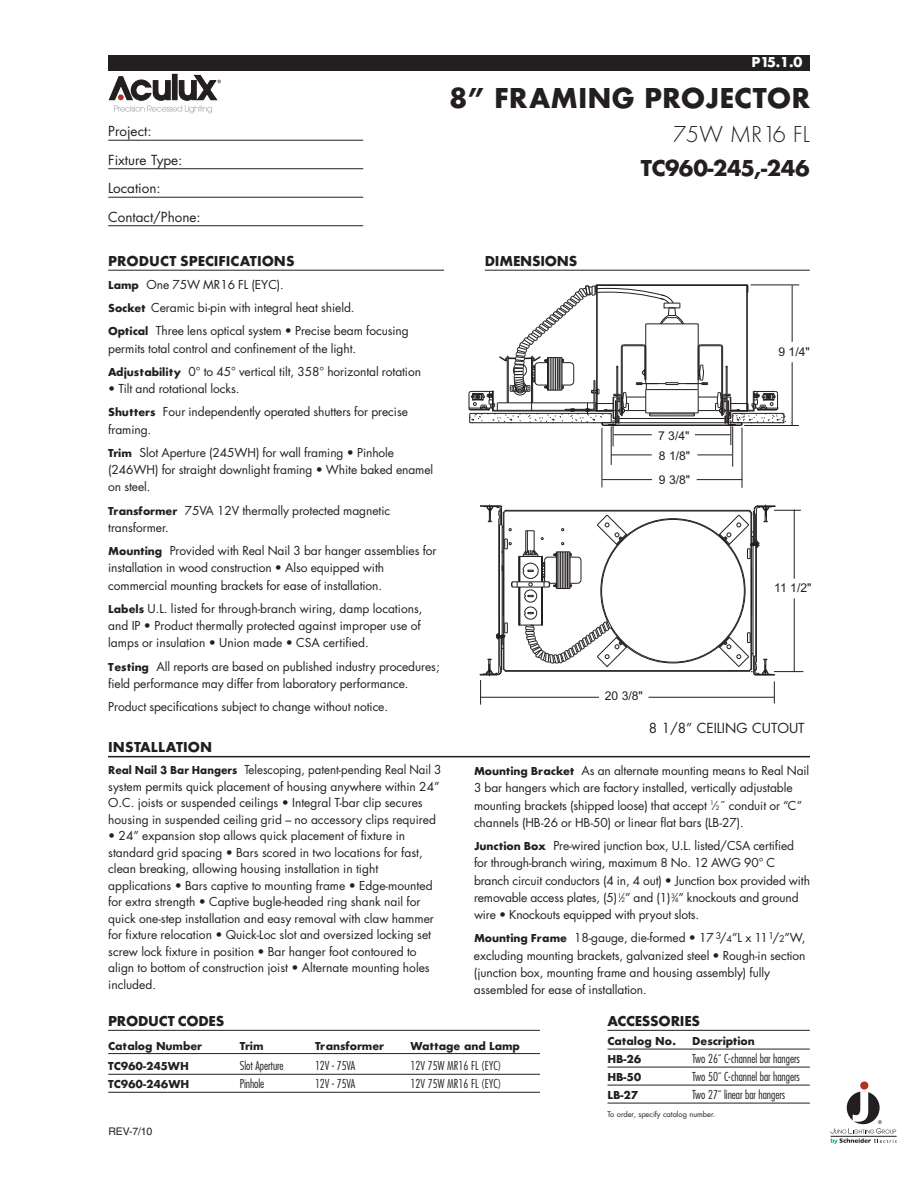
<style>
.page{position:relative;width:918px;height:1188px;background:#fff}
.page>*{position:absolute;margin:0;border:0;box-sizing:border-box;transform-origin:0 0}
.t1{font:30px "Futura Bold DTC";color:#231f20}
.t2{font:24px "Futura Bold DTC";letter-spacing:-.045em;color:#231f20}
.t3{font:24px "Futura Light DTC";color:#231f20}
.t4{font:15px "Futura Bold DTC";letter-spacing:-.015em;color:#231f20}
.t5{font:15px "Futura Bold DTC";color:#fff}
.t6{font:13.5px/28.5px "Futura";color:#231f20}
.t7{font:12.15px/23.9px "Arial";color:#231f20}
.t8{font:12px/17.2px "Futura";letter-spacing:-.005em;color:#231f20}
.t9{font:12px/16.5px "Futura";letter-spacing:-.005em;color:#231f20;scale:.95 1}
.t10{font:300 condensed 12px "Futura";letter-spacing:-.005em;color:#231f20}
.t11{font:12px "Futura Bold DTC";letter-spacing:-.005em;color:#231f20}
.t12{font:10.5px "Helvetica";color:#231f20}
.t13{font:7.5px "Futura";letter-spacing:-.005em;color:#231f20}
.s1{font-family:"Futura Bold DTC"}
.s2{font-size:6px}
.s3{font-size:9px}
</style>
<div class="page">
<hr style="left:108px;top:270px;width:336px;height:1px;background:#231f20">
<hr style="left:485px;top:270px;width:325px;height:1px;background:#231f20">
<hr style="left:108px;top:1030px;width:432px;height:1px;background:#231f20">
<hr style="left:108px;top:1053px;width:432px;height:1px;background:#231f20">
<hr style="left:108px;top:1074px;width:432px;height:1px;background:#231f20">
<hr style="left:108px;top:1092px;width:432px;height:1px;background:#231f20">
<hr style="left:608px;top:1030px;width:202px;height:1px;background:#231f20">
<hr style="left:608px;top:1049px;width:202px;height:1px;background:#231f20">
<hr style="left:608px;top:1067px;width:202px;height:1px;background:#231f20">
<hr style="left:608px;top:1085px;width:202px;height:1px;background:#231f20">
<hr style="left:608px;top:1103px;width:202px;height:1px;background:#231f20">
<div style="left:108px;top:55px;width:702px;height:16px;background:#231f20"></div>
<hr style="left:108px;top:140px;width:255px;height:1px;background:#231f20">
<hr style="left:108px;top:168px;width:255px;height:1px;background:#231f20">
<hr style="left:108px;top:197px;width:255px;height:1px;background:#231f20">
<hr style="left:108px;top:225px;width:255px;height:1px;background:#231f20">
<hr style="left:751px;top:285px;width:48px;height:1px;background:#231f20">
<hr style="left:744px;top:425px;width:55px;height:1px;background:#231f20">
<hr style="left:792px;top:285px;width:1px;height:57px;background:#231f20">
<hr style="left:792px;top:362px;width:1px;height:63px;background:#231f20">
<hr style="left:602px;top:428px;width:1px;height:59px;background:#231f20">
<hr style="left:742px;top:428px;width:1px;height:60px;background:#231f20">
<hr style="left:602px;top:479px;width:50px;height:1px;background:#231f20">
<hr style="left:697px;top:479px;width:45px;height:1px;background:#231f20">
<hr style="left:611px;top:426px;width:1px;height:39px;background:#231f20">
<hr style="left:732px;top:426px;width:1px;height:41px;background:#231f20">
<hr style="left:611px;top:455px;width:41px;height:1px;background:#231f20">
<hr style="left:697px;top:455px;width:35px;height:1px;background:#231f20">
<svg style="left:480px;top:503px;width:323px;height:202px"></svg>
<svg style="left:468px;top:284px;width:324px;height:162px"></svg>
<svg style="left:109px;top:74px;width:112px;height:39px"></svg>
<hr style="left:108px;top:756px;width:702px;height:1px;background:#231f20">
<div style="left:860px;top:1081px;width:8px;height:9px;background:#b13327;border-radius:50%"></div>
<svg style="left:830px;top:1091px;width:67px;height:53px"></svg>
<p class="t6" style="left:108px;top:118px;width:94px">Project:<br>Fixture Type:<br>Location:<br>Contact/Phone:</p>
<p class="t5" style="left:752px;top:56px;width:53px">P15.1.0</p>
<h1 class="t1" style="left:449px;top:86px;width:363px">8” FRAMING PROJECTOR</h1>
<h2 class="t3" style="left:673px;top:125px;width:139px">75W MR16 FL</h2>
<h2 class="t2" style="left:641px;top:158px;width:171px">TC960-245,-246</h2>
<p class="t4" style="left:108px;top:255px;width:188px">PRODUCT SPECIFICATIONS</p>
<p class="t8" style="left:108px;top:274px;width:302px;line-height:23.2px"><span class="s1">Lamp</span> One 75W MR16 FL (EYC).<br><span class="s1">Socket</span> Ceramic bi-pin with integral heat shield.<br><span class="s1">Optical</span> Three lens optical system • Precise beam focusing</p>
<p class="t8" style="left:108px;top:337px;width:314px;line-height:23.2px">permits total control and confinement of the light.<br><span class="s1">Adjustability</span> 0° to 45° vertical tilt, 358° horizontal rotation</p>
<p class="t8" style="left:108px;top:378px;width:301px;line-height:23.2px">• Tilt and rotational locks.<br><span class="s1">Shutters</span> Four independently operated shutters for precise</p>
<p class="t8" style="left:108px;top:418px;width:287px;line-height:23.2px">framing.<br><span class="s1">Trim</span> Slot Aperture (245WH) for wall framing • Pinhole</p>
<p class="t8" style="left:108px;top:462px;width:327px">(246WH) for straight downlight framing • White baked enamel on steel.</p>
<p class="t8" style="left:108px;top:502px;width:283px"><span class="s1">Transformer</span> 75VA 12V thermally protected magnetic transformer.</p>
<p class="t8" style="left:108px;top:543px;width:330px"><span class="s1">Mounting</span> Provided with Real Nail 3 bar hanger assemblies for installation in wood construction • Also equipped with commercial mounting brackets for ease of installation.</p>
<p class="t8" style="left:108px;top:601px;width:316px"><span class="s1">Labels</span> U.L. listed for through-branch wiring, damp locations, and IP • Product thermally protected against improper use of lamps or insulation • Union made • CSA certified.</p>
<p class="t8" style="left:108px;top:658px;width:333px"><span class="s1">Testing</span> All reports are based on published industry procedures; field performance may differ from laboratory performance.</p>
<p class="t8" style="left:108px;top:699px;width:281px">Product specifications subject to change without notice.</p>
<p class="t4" style="left:485px;top:255px;width:94px">DIMENSIONS</p>
<p class="t7" style="left:658px;top:425px;width:33px">7 3/4"</p>
<p class="t7" style="left:659px;top:445px;width:33px">8 1/8"<br>9 3/8"</p>
<p class="t7" style="left:778px;top:341px;width:33px">9 1/4"</p>
<p class="t7" style="left:605px;top:685px;width:40px">20 3/8"</p>
<p class="t7" style="left:774px;top:577px;width:39px">11 1/2"</p>
<p class="t6" style="left:649px;top:715px;width:157px">8 1/8” CEILING CUTOUT</p>
<p class="t4" style="left:108px;top:741px;width:105px">INSTALLATION</p>
<p class="t9" style="left:108px;top:763px;width:352px"><span class="s1">Real Nail 3 Bar Hangers</span> Telescoping, patent-pending Real Nail 3 system permits quick placement of housing anywhere within 24” O.C. joists or suspended ceilings • Integral T-bar clip secures housing in suspended ceiling grid – no accessory clips required</p>
<p class="t8" style="left:108px;top:829px;width:327px;line-height:16.5px">• 24” expansion stop allows quick placement of fixture in standard grid spacing • Bars scored in two locations for fast, clean breaking, allowing housing installation in tight applications • Bars captive to mounting frame • Edge-mounted for extra strength • Captive bugle-headed ring shank nail for quick one-step installation and easy removal with claw hammer for fixture relocation • Quick-Loc slot and oversized locking set screw lock fixture in position • Bar hanger foot contoured to align to bottom of construction joist • Alternate mounting holes included.</p>
<p class="t4" style="left:108px;top:1015px;width:118px">PRODUCT CODES</p>
<p class="t11" style="left:108px;top:1041px;width:95px">Catalog Number</p>
<p class="t11" style="left:240px;top:1041px;width:25px">Trim</p>
<p class="t11" style="left:315px;top:1041px;width:71px">Transformer</p>
<p class="t11" style="left:411px;top:1041px;width:111px">Wattage and Lamp</p>
<p class="t11" style="left:108px;top:1062px;width:82px">TC960-245WH</p>
<p class="t10" style="left:240px;top:1061px;width:45px">Slot Aperture</p>
<p class="t10" style="left:315px;top:1061px;width:42px">12V - 75VA</p>
<p class="t10" style="left:411px;top:1061px;width:92px">12V 75W MR16 FL (EYC)</p>
<p class="t11" style="left:108px;top:1080px;width:83px">TC960-246WH</p>
<p class="t10" style="left:240px;top:1079px;width:26px">Pinhole</p>
<p class="t10" style="left:315px;top:1079px;width:42px">12V - 75VA</p>
<p class="t10" style="left:411px;top:1079px;width:92px">12V 75W MR16 FL (EYC)</p>
<p class="t8" style="left:474px;top:763px;width:337px"><span class="s1">Mounting Bracket</span> As an alternate mounting means to Real Nail 3 bar hangers which are factory installed, vertically adjustable mounting brackets (shipped loose) that accept <sup>1</sup>⁄<span class="s2">2</span>˝ conduit or “C” channels (HB-26 or HB-50) or linear flat bars (LB-27).</p>
<p class="t8" style="left:474px;top:838px;width:338px"><span class="s1">Junction Box</span> Pre-wired junction box, U.L. listed/CSA certified for through-branch wiring, maximum 8 No. 12 AWG 90° C branch circuit conductors (4 in, 4 out) • Junction box provided with removable access plates, (5)<sup>1</sup>⁄<span class="s2">2</span>” and (1)<sup>3</sup>⁄<span class="s2">4</span>” knockouts and ground wire • Knockouts equipped with pryout slots.</p>
<p class="t8" style="left:474px;top:930px;width:333px"><span class="s1">Mounting Frame</span> 18-gauge, die-formed • 17 <sup>3</sup>/<span class="s3">4</span>”L x 11<sup>1</sup>/<span class="s3">2</span>”W, excluding mounting brackets, galvanized steel • Rough-in section (junction box, mounting frame and housing assembly) fully assembled for ease of installation.</p>
<p class="t4" style="left:608px;top:1015px;width:94px">ACCESSORIES</p>
<p class="t11" style="left:608px;top:1036px;width:70px">Catalog No.</p>
<p class="t11" style="left:692px;top:1036px;width:64px">Description</p>
<p class="t11" style="left:608px;top:1054px;width:35px">HB-26</p>
<p class="t10" style="left:692px;top:1054px;width:109px">Two 26˝ C-channel bar hangers</p>
<p class="t11" style="left:608px;top:1072px;width:35px">HB-50</p>
<p class="t10" style="left:692px;top:1072px;width:109px">Two 50˝ C-channel bar hangers</p>
<p class="t11" style="left:608px;top:1090px;width:33px">LB-27</p>
<p class="t10" style="left:692px;top:1090px;width:94px">Two 27˝ linear bar hangers</p>
<p class="t13" style="left:608px;top:1111px;width:109px">To order, specify catalog number.</p>
<p class="t12" style="left:109px;top:1127px;width:45px">REV-7/10</p>
</div>
